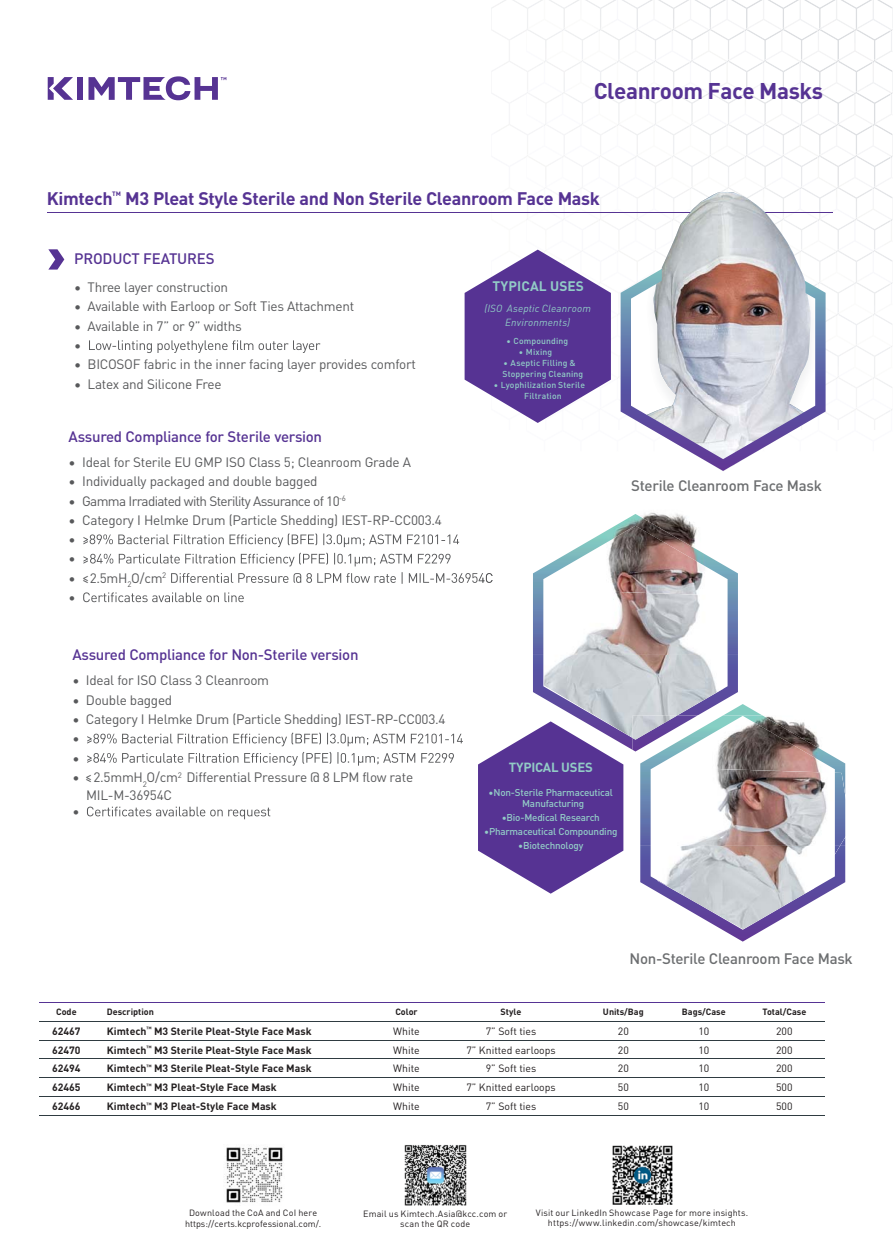
<style>
.page{position:relative;width:894px;height:1259px;background:#fff}
.page>*{position:absolute;margin:0;border:0;box-sizing:border-box;transform-origin:0 0}
.t1{font:700 22.5px "DINOT";letter-spacing:-.02em;color:#563393}
.t2{font:700 18px "DINOT";letter-spacing:-.02em;color:#563393}
.t3{font:500 15px "DINOT";letter-spacing:-.02em;color:#563393}
.t4{font:500 15px "DINOT";letter-spacing:-.02em;color:#6c6e70}
.t5{font:700 13.65px "DINOT";letter-spacing:.01em;color:#92cbc6}
.t6{font:13.5px/19.4px "DINOT";letter-spacing:-.02em;color:#58595b}
.t7{font:13.5px "DINOT";letter-spacing:-.05em;color:#58595b}
.t8{font:700 13.05px "DINOT";letter-spacing:-.02em;color:#92cbc6}
.t9{font:700 10.5px "DINOT";color:#231f20}
.t10{font:10.5px "DINOT";color:#231f20}
.t11{font:italic 10.2px/14.9px "DINOT";letter-spacing:.015em;color:#91ccc6;text-align:center}
.t12{font:500 9.9px/10.9px "DINOT";letter-spacing:-.02em;color:#92cbc6;text-align:center}
.t13{font:9px/10.5px "DINOT";letter-spacing:.015em;color:#231f20;text-align:center}
.t14{font:700 9px "DINOT";color:#231f20}
.t15{font:500 8.55px/10.9px "DINOT";letter-spacing:.015em;color:#91ccc6}
</style>
<div class="page">
<img style="left:491px;top:0;width:401px;height:312px">
<img style="left:825px;top:312px;width:67px;height:99px">
<div style="left:77px;top:77px;width:6px;height:23px;background:#563393"></div>
<svg style="left:48px;top:77px;width:25px;height:23px"></svg>
<svg style="left:88px;top:76px;width:138px;height:24px"></svg>
<svg style="left:48px;top:249px;width:16px;height:21px"></svg>
<svg style="left:89px;top:340px;width:231px;height:13px"></svg>
<hr style="left:39px;top:1002px;width:54px;height:1px;background:#563394">
<hr style="left:93px;top:1002px;width:281px;height:1px;background:#563394">
<hr style="left:374px;top:1002px;width:65px;height:1px;background:#563394">
<hr style="left:439px;top:1002px;width:144px;height:1px;background:#563394">
<hr style="left:583px;top:1002px;width:80px;height:1px;background:#563394">
<hr style="left:663px;top:1002px;width:81px;height:1px;background:#563394">
<hr style="left:744px;top:1002px;width:80px;height:1px;background:#563394">
<hr style="left:47px;top:212px;width:785px;height:1px;background:#563393">
<svg style="left:83px;top:533px;width:376px;height:33px"></svg>
<svg style="left:83px;top:592px;width:161px;height:10px"></svg>
<svg style="left:87px;top:732px;width:376px;height:14px"></svg>
<svg style="left:87px;top:752px;width:367px;height:13px"></svg>
<svg style="left:87px;top:806px;width:183px;height:13px"></svg>
<img style="left:404px;top:1145px;width:63px;height:60px">
<img style="left:612px;top:1145px;width:61px;height:60px">
<svg style="left:620px;top:233px;width:205px;height:238px"></svg>
<img style="left:661px;top:192px;width:144px;height:202px">
<svg style="left:464px;top:250px;width:147px;height:173px"></svg>
<svg style="left:478px;top:655px;width:260px;height:238px"></svg>
<svg style="left:171px;top:572px;width:321px;height:12px"></svg>
<img style="left:533px;top:514px;width:205px;height:141px">
<img style="left:544px;top:655px;width:179px;height:83px">
<img style="left:677px;top:689px;width:46px;height:15px">
<img style="left:544px;top:589px;width:176px;height:66px">
<svg style="left:640px;top:704px;width:205px;height:237px"></svg>
<img style="left:632px;top:751px;width:214px;height:95px">
<img style="left:632px;top:740px;width:8px;height:11px">
<img style="left:632px;top:715px;width:3px;height:25px">
<img style="left:635px;top:715px;width:5px;height:25px">
<img style="left:640px;top:715px;width:205px;height:131px">
<img style="left:657px;top:906px;width:177px;height:23px">
<img style="left:657px;top:846px;width:183px;height:60px">
<img style="left:660px;top:767px;width:186px;height:79px">
<img style="left:834px;top:773px;width:11px;height:73px">
<hr style="left:39px;top:1021px;width:785px;height:1px;background:#2f3b41">
<hr style="left:39px;top:1040px;width:785px;height:1px;background:#2f3b41">
<hr style="left:39px;top:1059px;width:785px;height:1px;background:#2f3b41">
<hr style="left:39px;top:1077px;width:785px;height:1px;background:#2f3b41">
<hr style="left:39px;top:1096px;width:785px;height:1px;background:#2f3b41">
<hr style="left:39px;top:1115px;width:785px;height:1px;background:#2f3b41">
<img style="left:226px;top:1146px;width:57px;height:57px">
<h1 class="t1" style="left:593px;top:78px;width:231px">Cleanroom Face Masks</h1>
<h2 class="t2" style="left:47px;top:188px;width:554px">Kimtech<sup>™</sup> M3 Pleat Style Sterile and Non Sterile Cleanroom Face Mask</h2>
<p class="t3" style="left:74px;top:254px;width:142px">PRODUCT FEATURES</p>
<p class="t6" style="left:74px;top:278px;width:156px">• Three layer construction</p>
<p class="t6" style="left:74px;top:297px;width:281px">• Available with Earloop or Soft Ties Attachment</p>
<p class="t6" style="left:74px;top:316px;width:169px">• Available in 7” or 9” widths •</p>
<p class="t6" style="left:74px;top:355px;width:343px">• BICOSOF fabric in the inner facing layer provides comfort</p>
<p class="t6" style="left:74px;top:374px;width:149px">• Latex and Silicone Free</p>
<p class="t3" style="left:69px;top:431px;width:255px">Assured Compliance for Sterile version</p>
<p class="t6" style="left:69px;top:452px;width:344px">• Ideal for Sterile EU GMP ISO Class 5; Cleanroom Grade A</p>
<p class="t6" style="left:69px;top:472px;width:250px">• Individually packaged and double bagged</p>
<p class="t7" style="left:69px;top:493px;width:279px">• Gamma Irradiated with Sterility Assurance of 10<sup>-6</sup></p>
<p class="t6" style="left:69px;top:510px;width:375px">• Category I Helmke Drum (Particle Shedding) IEST-RP-CC003.4 •<br>•</p>
<p class="t6" style="left:69px;top:568px;width:99px">• 2.5mH<sub>2</sub>O/cm<sup>2 </sup>•</p>
<p class="t6" style="left:82px;top:568px;width:9px">≤</p>
<p class="t3" style="left:72px;top:649px;width:287px">Assured Compliance for Non-Sterile version</p>
<p class="t6" style="left:72px;top:671px;width:198px">• Ideal for ISO Class 3 Cleanroom</p>
<p class="t6" style="left:72px;top:690px;width:101px">• Double bagged</p>
<p class="t6" style="left:72px;top:710px;width:374px">• Category I Helmke Drum (Particle Shedding) IEST-RP-CC003.4</p>
<p class="t6" style="left:72px;top:729px;width:9px">• •</p>
<p class="t6" style="left:72px;top:767px;width:342px">• 2.5mmH<sub>2</sub>O/cm<sup>2</sup> Differential Pressure @ 8 LPM flow rate</p>
<p class="t6" style="left:85px;top:768px;width:9px">≤</p>
<p class="t6" style="left:72px;top:802px;width:9px">•</p>
<p class="t6" style="left:86px;top:786px;width:88px">MIL-M-36954C</p>
<p class="t5" style="left:492px;top:279px;width:93px">TYPICAL USES</p>
<p class="t11" style="left:484px;top:302px;width:108px">(ISO Aseptic Cleanroom<br>Environments)</p>
<p class="t15" style="left:506px;top:336px;width:63px">• Compounding</p>
<p class="t15" style="left:519px;top:347px;width:35px">• Mixing</p>
<p class="t15" style="left:502px;top:358px;width:82px">• Aseptic Filling &amp;<br>Stoppering Cleaning</p>
<p class="t15" style="left:524px;top:380px;width:62px;text-indent:-31px">• Lyophilization Sterile<br>Filtration</p>
<p class="t4" style="left:631px;top:481px;width:192px">Sterile Cleanroom Face Mask</p>
<p class="t8" style="left:508px;top:760px;width:85px">TYPICAL USES</p>
<p class="t12" style="left:488px;top:788px;width:126px">• Non-Sterile Pharmaceutical<br>Manufacturing</p>
<p class="t12" style="left:501px;top:813px;width:100px">• Bio-Medical Research</p>
<p class="t12" style="left:484px;top:827px;width:135px">• Pharmaceutical Compounding</p>
<p class="t12" style="left:518px;top:841px;width:67px">• Biotechnology</p>
<p class="t4" style="left:629px;top:953px;width:225px">Non-Sterile Cleanroom Face Mask</p>
<p class="t14" style="left:56px;top:1007px;width:22px">Code</p>
<p class="t14" style="left:107px;top:1007px;width:49px">Description</p>
<p class="t14" style="left:395px;top:1007px;width:24px">Color</p>
<p class="t14" style="left:500px;top:1007px;width:22px">Style</p>
<p class="t14" style="left:603px;top:1007px;width:42px">Units/Bag</p>
<p class="t14" style="left:682px;top:1007px;width:45px">Bags/Case</p>
<p class="t14" style="left:762px;top:1007px;width:45px">Total/Case</p>
<p class="t9" style="left:52px;top:1025px;width:30px">62467</p>
<p class="t9" style="left:107px;top:1025px;width:206px">Kimtech<sup>™</sup> M3 Sterile Pleat-Style Face Mask</p>
<p class="t10" style="left:393px;top:1025px;width:28px">White</p>
<p class="t10" style="left:485px;top:1025px;width:52px">7” Soft ties</p>
<p class="t10" style="left:618px;top:1025px;width:12px">20</p>
<p class="t10" style="left:698px;top:1025px;width:12px">10</p>
<p class="t10" style="left:776px;top:1025px;width:18px">200</p>
<p class="t9" style="left:52px;top:1044px;width:30px">62470</p>
<p class="t9" style="left:107px;top:1044px;width:206px">Kimtech<sup>™</sup> M3 Sterile Pleat-Style Face Mask</p>
<p class="t10" style="left:393px;top:1044px;width:28px">White</p>
<p class="t10" style="left:466px;top:1044px;width:91px">7” Knitted earloops</p>
<p class="t10" style="left:618px;top:1044px;width:12px">20</p>
<p class="t10" style="left:698px;top:1044px;width:12px">10</p>
<p class="t10" style="left:776px;top:1044px;width:18px">200</p>
<p class="t9" style="left:52px;top:1062px;width:30px">62494</p>
<p class="t9" style="left:107px;top:1062px;width:206px">Kimtech<sup>™</sup> M3 Sterile Pleat-Style Face Mask</p>
<p class="t10" style="left:393px;top:1062px;width:28px">White</p>
<p class="t10" style="left:485px;top:1062px;width:52px">9” Soft ties</p>
<p class="t10" style="left:618px;top:1062px;width:12px">20</p>
<p class="t10" style="left:698px;top:1062px;width:12px">10</p>
<p class="t10" style="left:776px;top:1062px;width:18px">200</p>
<p class="t9" style="left:52px;top:1081px;width:30px">62465</p>
<p class="t9" style="left:107px;top:1081px;width:171px">Kimtech<sup>™</sup> M3 Pleat-Style Face Mask</p>
<p class="t10" style="left:393px;top:1081px;width:28px">White</p>
<p class="t10" style="left:466px;top:1081px;width:91px">7” Knitted earloops</p>
<p class="t10" style="left:618px;top:1081px;width:12px">50</p>
<p class="t10" style="left:698px;top:1081px;width:12px">10</p>
<p class="t10" style="left:776px;top:1081px;width:18px">500</p>
<p class="t9" style="left:52px;top:1100px;width:30px">62466</p>
<p class="t9" style="left:107px;top:1100px;width:171px">Kimtech<sup>™</sup> M3 Pleat-Style Face Mask</p>
<p class="t10" style="left:393px;top:1100px;width:28px">White</p>
<p class="t10" style="left:485px;top:1100px;width:52px">7” Soft ties</p>
<p class="t10" style="left:618px;top:1100px;width:12px">50</p>
<p class="t10" style="left:698px;top:1100px;width:12px">10</p>
<p class="t10" style="left:776px;top:1100px;width:18px">500</p>
<p class="t13" style="left:185px;top:1207px;width:138px">Download the CoA and CoI here https://certs.kcprofessional.com/.</p>
<p class="t13" style="left:363px;top:1208px;width:146px">Email us Kimtech.Asia@kcc.com or scan the QR code</p>
<p class="t13" style="left:535px;top:1207px;width:214px">Visit our LinkedIn Showcase Page for more insights. https://www.linkedin.com/showcase/kimtech</p>
</div>
